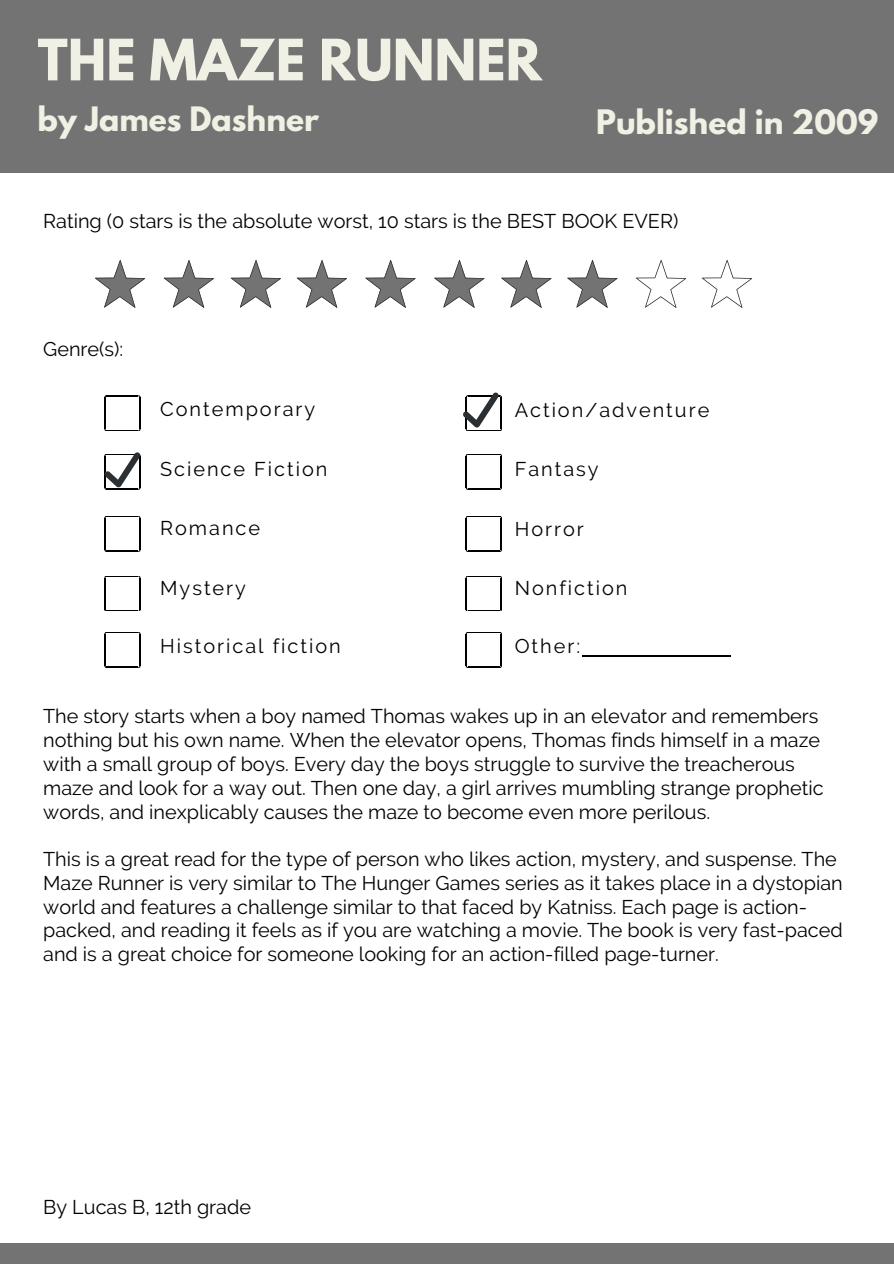
<style>
.page{position:relative;width:894px;height:1264px;background:#fff}
.page>*{position:absolute;margin:0;border:0;box-sizing:border-box;transform-origin:0 0}
.t1{font:700 50.55px "League Spartan";color:#f0f0e4}
.t2{font:700 29.85px "League Spartan";color:#f0f0e4}
.t3{font:19.8px/23.7px "Raleway";color:#000}
.t4{font:19.8px "Raleway";letter-spacing:.1em;color:#000}
</style>
<div class="page">
<div style="left:0;top:0;width:893px;height:173px;background:#737373"></div>
<div style="left:0;top:1243px;width:893px;height:20px;background:#737373"></div>
<hr style="left:107px;top:395px;width:31px;height:1px;background:#000">
<hr style="left:139px;top:397px;width:1px;height:32px;background:#000">
<hr style="left:104px;top:397px;width:1px;height:32px;background:#000">
<hr style="left:107px;top:430px;width:31px;height:1px;background:#000">
<hr style="left:107px;top:489px;width:31px;height:1px;background:#000">
<hr style="left:107px;top:516px;width:31px;height:1px;background:#000">
<hr style="left:139px;top:518px;width:1px;height:31px;background:#000">
<hr style="left:104px;top:518px;width:1px;height:31px;background:#000">
<hr style="left:107px;top:551px;width:31px;height:1px;background:#000">
<hr style="left:107px;top:632px;width:31px;height:1px;background:#000">
<hr style="left:139px;top:634px;width:1px;height:31px;background:#000">
<hr style="left:104px;top:634px;width:1px;height:31px;background:#000">
<hr style="left:107px;top:667px;width:31px;height:1px;background:#000">
<hr style="left:107px;top:576px;width:31px;height:1px;background:#000">
<hr style="left:139px;top:578px;width:1px;height:31px;background:#000">
<hr style="left:104px;top:578px;width:1px;height:31px;background:#000">
<hr style="left:107px;top:610px;width:31px;height:1px;background:#000">
<hr style="left:468px;top:430px;width:31px;height:1px;background:#000">
<hr style="left:468px;top:454px;width:31px;height:1px;background:#000">
<hr style="left:500px;top:456px;width:1px;height:31px;background:#000">
<hr style="left:465px;top:456px;width:1px;height:31px;background:#000">
<hr style="left:468px;top:489px;width:31px;height:1px;background:#000">
<hr style="left:468px;top:516px;width:31px;height:1px;background:#000">
<hr style="left:500px;top:518px;width:1px;height:31px;background:#000">
<hr style="left:465px;top:518px;width:1px;height:31px;background:#000">
<hr style="left:468px;top:551px;width:31px;height:1px;background:#000">
<hr style="left:468px;top:632px;width:31px;height:1px;background:#000">
<hr style="left:500px;top:634px;width:1px;height:31px;background:#000">
<hr style="left:465px;top:634px;width:1px;height:31px;background:#000">
<hr style="left:468px;top:667px;width:31px;height:1px;background:#000">
<hr style="left:468px;top:576px;width:31px;height:1px;background:#000">
<hr style="left:500px;top:578px;width:1px;height:31px;background:#000">
<hr style="left:465px;top:578px;width:1px;height:31px;background:#000">
<hr style="left:468px;top:610px;width:31px;height:1px;background:#000">
<svg style="left:95px;top:260px;width:50px;height:48px"></svg>
<svg style="left:164px;top:260px;width:50px;height:48px"></svg>
<svg style="left:230px;top:260px;width:51px;height:48px"></svg>
<svg style="left:296px;top:260px;width:51px;height:48px"></svg>
<svg style="left:365px;top:260px;width:50px;height:48px"></svg>
<svg style="left:434px;top:260px;width:50px;height:48px"></svg>
<svg style="left:501px;top:260px;width:50px;height:48px"></svg>
<svg style="left:567px;top:260px;width:50px;height:48px"></svg>
<svg style="left:636px;top:260px;width:50px;height:48px"></svg>
<svg style="left:702px;top:260px;width:50px;height:48px"></svg>
<hr style="left:582px;top:655px;width:148px;height:1px;background:#000">
<svg style="left:104px;top:452px;width:36px;height:37px"></svg>
<svg style="left:463px;top:392px;width:38px;height:38px"></svg>
<h1 class="t1" style="left:38px;top:35px;width:505px">THE MAZE RUNNER</h1>
<h2 class="t2" style="left:38px;top:104px;width:283px">by James Dashner</h2>
<h2 class="t2" style="left:596px;top:107px;width:284px">Published in 2009</h2>
<p class="t3" style="left:43px;top:209px;width:636px">Rating (0 stars is the absolute worst, 10 stars is the BEST BOOK EVER)</p>
<p class="t3" style="left:43px;top:337px;width:81px">Genre(s):</p>
<p class="t4" style="left:160px;top:397px;width:156px">Contemporary</p>
<p class="t4" style="left:160px;top:457px;width:169px">Science Fiction</p>
<p class="t4" style="left:160px;top:516px;width:101px">Romance</p>
<p class="t4" style="left:160px;top:576px;width:87px">Mystery</p>
<p class="t4" style="left:160px;top:635px;width:182px">Historical fiction</p>
<p class="t4" style="left:514px;top:399px;width:196px">Action/adventure</p>
<p class="t4" style="left:514px;top:457px;width:85px">Fantasy</p>
<p class="t3" style="left:514px;top:517px;width:71px">Horror</p>
<p class="t4" style="left:514px;top:576px;width:114px">Nonfiction</p>
<p class="t3" style="left:514px;top:634px;width:67px">Other:</p>
<p class="t3" style="left:43px;top:704px;width:781px">The story starts when a boy named Thomas wakes up in an elevator and remembers nothing but his own name. When the elevator opens, Thomas finds himself in a maze with a small group of boys. Every day the boys struggle to survive the treacherous maze and look for a way out. Then one day, a girl arrives mumbling strange prophetic words, and inexplicably causes the maze to become even more perilous.</p>
<p class="t3" style="left:43px;top:847px;width:800px">This is a great read for the type of person who likes action, mystery, and suspense. The Maze Runner is very similar to The Hunger Games series as it takes place in a dystopian world and features a challenge similar to that faced by Katniss. Each page is action&shy;packed, and reading it feels as if you are watching a movie. The book is very fast-paced and is a great choice for someone looking for an action-filled page-turner.</p>
<p class="t3" style="left:43px;top:1195px;width:209px">By Lucas B, 12th grade</p>
</div>
